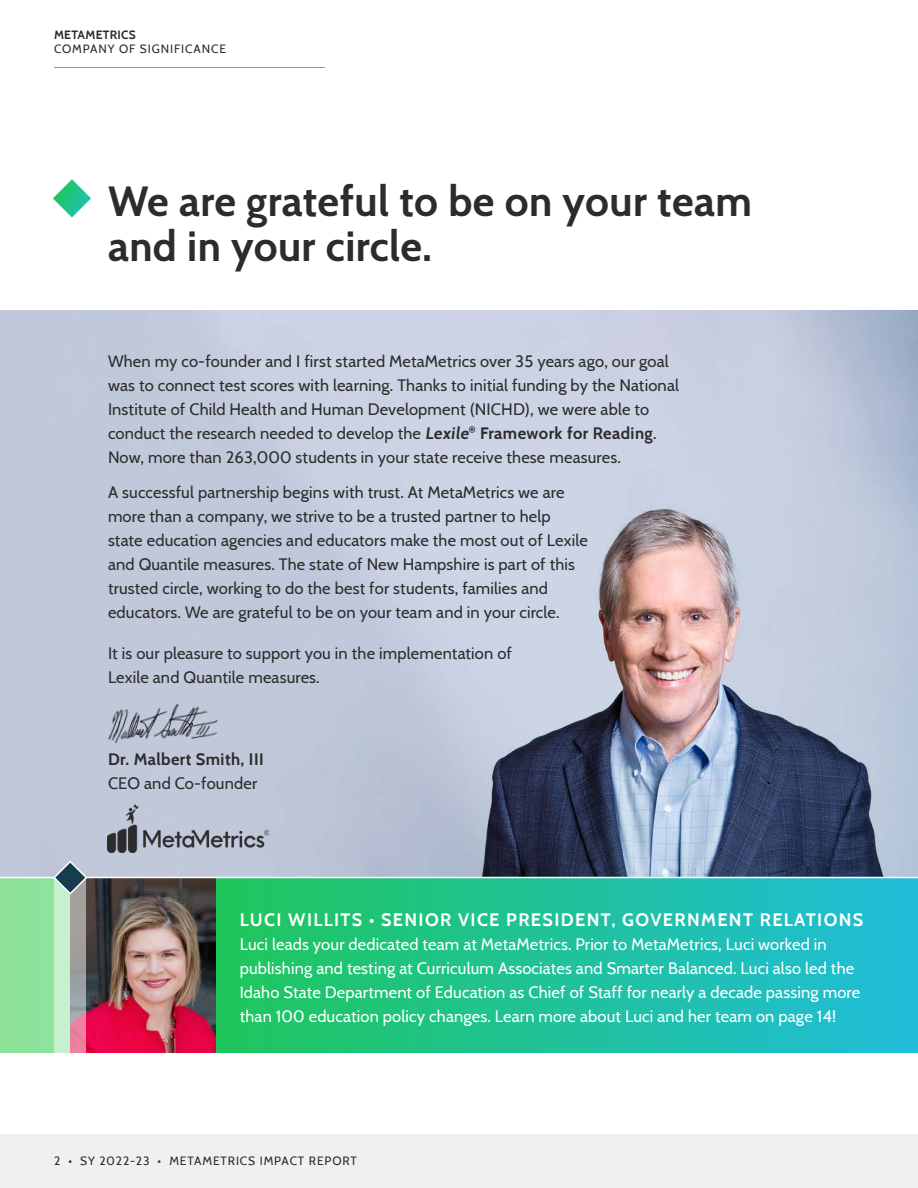
<style>
.page{position:relative;width:918px;height:1188px;background:#fff}
.page>*{position:absolute;margin:0;border:0;box-sizing:border-box;transform-origin:0 0}
.H2_28pt{font:700 42px/45px "Cabin";letter-spacing:.01em;color:#2c2c2c}
.H4_12pt_White_Caps{font:700 18px "Cabin";letter-spacing:.075em;color:#fff}
.P_11pt_black{font:16.5px/24px "Cabin";letter-spacing:.01em;color:#2c2c2c}
.P_11pt_white{font:16.5px/24px "Cabin";letter-spacing:.01em;color:#fff}
.P_11pt_black-2{font:700 16.5px/24px "Cabin";letter-spacing:.025em;color:#2c2c2c}
.Left_Header_Footer{font:12px "Cabin";letter-spacing:.075em;color:#2c2c2c}
.Left_Header_Footer-2{font:700 12px "Cabin";letter-spacing:.025em;color:#2c2c2c}
.s1{font-weight:700}
.s2{font-weight:400}
</style>
<div class="page">
<hr style="left:54px;top:67px;width:271px;height:1px;background:#959595">
<div style="left:0;top:1134px;width:918px;height:54px;background:#f2f0ee"></div>
<img style="left:0;top:310px;width:918px;height:567px">
<svg style="left:53px;top:179px;width:38px;height:38px"></svg>
<img style="left:104px;top:701px;width:117px;height:49px">
<img style="left:107px;top:804px;width:162px;height:48px">
<svg style="left:216px;top:878px;width:702px;height:175px;background:#1fc19a"></svg>
<div style="left:0;top:878px;width:70px;height:175px;background:#8ee39b"></div>
<img style="left:85px;top:878px;width:131px;height:175px">
<svg style="left:54px;top:896px;width:31px;height:157px;background:#bbc5b7"></svg>
<svg style="left:52px;top:859px;width:36px;height:37px"></svg>
<p class="Left_Header_Footer-2" style="left:54px;top:25px;width:83px">METAMETRICS</p>
<p class="Left_Header_Footer" style="left:54px;top:39px;width:174px">COMPANY OF SIGNIFICANCE</p>
<h2 class="H2_28pt" style="left:108px;top:176px;width:645px">We are grateful to be on your team and in your circle.</h2>
<p class="P_11pt_black" style="left:108px;top:348px;width:572px">When my co-founder and I first started MetaMetrics over 35 years ago, our goal was to connect test scores with learning. Thanks to initial funding by the National Institute of Child Health and Human Development (NICHD), we were able to conduct the research needed to develop the <span class="s1">Lexile</span><sup>®</sup> <span class="s1">Framework for Reading</span>.<br>Now, more than 263,000 students in your state receive these measures.</p>
<p class="P_11pt_black" style="left:108px;top:479px;width:481px">A successful partnership begins with trust. At MetaMetrics we are more than a company, we strive to be a trusted partner to help state education agencies and educators make the most out of Lexile and Quantile measures. The state of New Hampshire is part of this trusted circle, working to do the best for students, families and educators. We are grateful to be on your team and in your circle.</p>
<p class="P_11pt_black" style="left:108px;top:640px;width:406px">It is our pleasure to support you in the implementation of<br>Lexile and Quantile measures.</p>
<p class="P_11pt_black-2" style="left:108px;top:746px;width:157px">Dr. Malbert Smith, III<br><span class="s2">CEO and Co-founder</span></p>
<h4 class="H4_12pt_White_Caps" style="left:240px;top:906px;width:625px">LUCI WILLITS • SENIOR VICE PRESIDENT, GOVERNMENT RELATIONS</h4>
<p class="P_11pt_white" style="left:240px;top:931px;width:622px">Luci leads your dedicated team at MetaMetrics. Prior to MetaMetrics, Luci worked in publishing and testing at Curriculum Associates and Smarter Balanced. Luci also led the Idaho State Department of Education as Chief of Staff for nearly a decade passing more than 100 education policy changes. Learn more about Luci and her team on page 14!</p>
<p class="Left_Header_Footer" style="left:54px;top:1151px;width:304px">2 • SY 2022-23 • METAMETRICS IMPACT REPORT</p>
</div>
